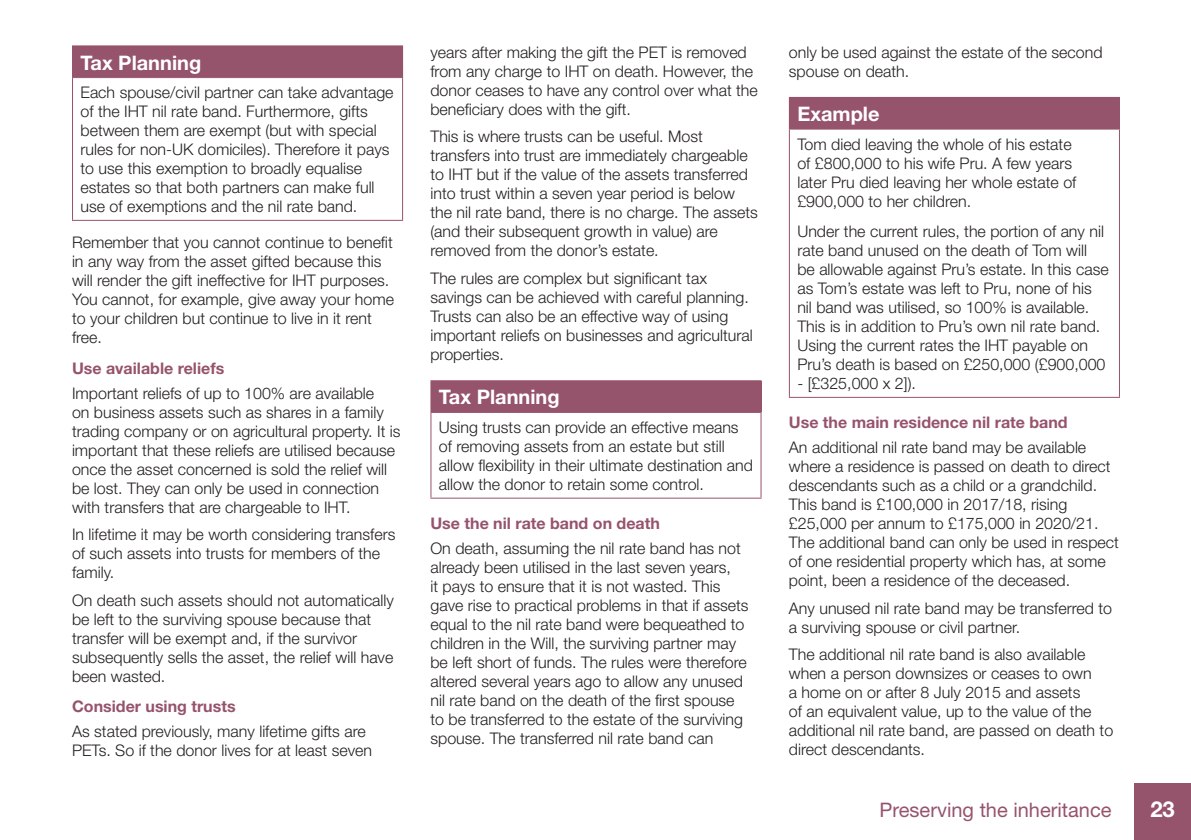
<style>
.page{position:relative;width:1191px;height:840px;background:#fff}
.page>*{position:absolute;margin:0;border:0;box-sizing:border-box;transform-origin:0 0}
.t1{font:700 22px "Helvetica Neue";color:#fff}
.t2{font:700 20px "Helvetica Neue";color:#fff}
.t3{font:20px "Helvetica Neue";color:#96536c}
.t4{font:300 16px/19px "Helvetica Neue";color:#231f20}
.t5{font:700 16px "Helvetica Neue";color:#96536c}
</style>
<div class="page">
<div style="left:72px;top:46px;width:330px;height:31px;background:#96536c"></div>
<hr style="left:72px;top:45px;width:331px;height:1px;background:#96536c">
<hr style="left:402px;top:46px;width:1px;height:31px;background:#96536c">
<hr style="left:72px;top:77px;width:331px;height:1px;background:#96536c">
<hr style="left:72px;top:78px;width:1px;height:142px;background:#96536c">
<hr style="left:402px;top:78px;width:1px;height:142px;background:#96536c">
<hr style="left:72px;top:220px;width:331px;height:1px;background:#96536c">
<div style="left:431px;top:380px;width:330px;height:32px;background:#96536c"></div>
<hr style="left:430px;top:411px;width:331px;height:1px;background:#96536c">
<hr style="left:430px;top:412px;width:1px;height:85px;background:#96536c">
<hr style="left:760px;top:412px;width:1px;height:85px;background:#96536c">
<hr style="left:430px;top:497px;width:331px;height:1px;background:#96536c">
<hr style="left:430px;top:380px;width:331px;height:1px;background:#96536c">
<hr style="left:430px;top:381px;width:1px;height:30px;background:#96536c">
<div style="left:789px;top:97px;width:330px;height:32px;background:#96536c"></div>
<hr style="left:789px;top:97px;width:331px;height:1px;background:#96536c">
<hr style="left:1119px;top:98px;width:1px;height:30px;background:#96536c">
<hr style="left:789px;top:128px;width:331px;height:1px;background:#96536c">
<hr style="left:789px;top:129px;width:1px;height:267px;background:#96536c">
<hr style="left:1119px;top:129px;width:1px;height:267px;background:#96536c">
<hr style="left:789px;top:396px;width:331px;height:1px;background:#96536c">
<div style="left:1134px;top:782px;width:57px;height:57px;background:#96536c"></div>
<p class="t2" style="left:80px;top:55px;width:122px">Tax Planning</p>
<p class="t4" style="left:80px;top:85px;width:314px">Each spouse/civil partner can take advantage of the IHT nil rate band. Furthermore, gifts between them are exempt (but with special rules for non-UK domiciles). Therefore it pays to use this exemption to broadly equalise estates so that both partners can make full use of exemptions and the nil rate band.</p>
<p class="t4" style="left:72px;top:235px;width:323px">Remember that you cannot continue to benefit in any way from the asset gifted because this will render the gift ineffective for IHT purposes.<br>You cannot, for example, give away your home to your children but continue to live in it rent free.</p>
<p class="t5" style="left:72px;top:362px;width:154px">Use available reliefs</p>
<p class="t4" style="left:72px;top:385px;width:330px">Important reliefs of up to 100% are available<br>on business assets such as shares in a family trading company or on agricultural property. It is important that these reliefs are utilised because once the asset concerned is sold the relief will be lost. They can only be used in connection with transfers that are chargeable to IHT.</p>
<p class="t4" style="left:72px;top:527px;width:325px">In lifetime it may be worth considering transfers of such assets into trusts for members of the family.</p>
<p class="t4" style="left:72px;top:592px;width:323px">On death such assets should not automatically be left to the surviving spouse because that transfer will be exempt and, if the survivor subsequently sells the asset, the relief will have been wasted.</p>
<p class="t5" style="left:72px;top:700px;width:165px">Consider using trusts</p>
<p class="t4" style="left:72px;top:723px;width:301px">As stated previously, many lifetime gifts are<br>PETs. So if the donor lives for at least seven</p>
<p class="t4" style="left:430px;top:45px;width:329px">years after making the gift the PET is removed from any charge to IHT on death. However, the donor ceases to have any control over what the beneficiary does with the gift.</p>
<p class="t4" style="left:430px;top:129px;width:329px">This is where trusts can be useful. Most transfers into trust are immediately chargeable to IHT but if the value of the assets transferred into trust within a seven year period is below the nil rate band, there is no charge. The assets (and their subsequent growth in value) are removed from the donor’s estate.</p>
<p class="t4" style="left:430px;top:271px;width:324px">The rules are complex but significant tax savings can be achieved with careful planning.<br>Trusts can also be an effective way of using important reliefs on businesses and agricultural properties.</p>
<p class="t2" style="left:439px;top:390px;width:122px">Tax Planning</p>
<p class="t4" style="left:439px;top:420px;width:315px">Using trusts can provide an effective means of removing assets from an estate but still allow flexibility in their ultimate destination and allow the donor to retain some control.</p>
<p class="t5" style="left:430px;top:517px;width:231px">Use the nil rate band on death</p>
<p class="t4" style="left:430px;top:540px;width:319px">On death, assuming the nil rate band has not already been utilised in the last seven years,<br>it pays to ensure that it is not wasted. This gave rise to practical problems in that if assets equal to the nil rate band were bequeathed to children in the Will, the surviving partner may be left short of funds. The rules were therefore altered several years ago to allow any unused nil rate band on the death of the first spouse to be transferred to the estate of the surviving spouse. The transferred nil rate band can</p>
<p class="t4" style="left:789px;top:45px;width:315px">only be used against the estate of the second spouse on death.</p>
<p class="t2" style="left:797px;top:107px;width:84px">Example</p>
<p class="t4" style="left:797px;top:137px;width:280px">Tom died leaving the whole of his estate of £800,000 to his wife Pru. A few years later Pru died leaving her whole estate of £900,000 to her children.</p>
<p class="t4" style="left:797px;top:224px;width:313px">Under the current rules, the portion of any nil rate band unused on the death of Tom will<br>be allowable against Pru’s estate. In this case as Tom’s estate was left to Pru, none of his nil band was utilised, so 100% is available.<br>This is in addition to Pru’s own nil rate band.<br>Using the current rates the IHT payable on Pru’s death is based on £250,000 (£900,000</p>
<p class="t4" style="left:797px;top:376px;width:120px">- [£325,000 x 2]).</p>
<p class="t5" style="left:789px;top:416px;width:280px">Use the main residence nil rate band</p>
<p class="t4" style="left:789px;top:439px;width:331px">An additional nil rate band may be available where a residence is passed on death to direct descendants such as a child or a grandchild.<br>This band is £100,000 in 2017/18, rising £25,000 per annum to £175,000 in 2020/21.<br>The additional band can only be used in respect of one residential property which has, at some point, been a residence of the deceased.</p>
<p class="t4" style="left:789px;top:600px;width:325px">Any unused nil rate band may be transferred to a surviving spouse or civil partner.</p>
<p class="t4" style="left:789px;top:646px;width:326px">The additional nil rate band is also available when a person downsizes or ceases to own<br>a home on or after 8 July 2015 and assets<br>of an equivalent value, up to the value of the additional nil rate band, are passed on death to direct descendants.</p>
<p class="t3" style="left:879px;top:802px;width:233px">Preserving the inheritance</p>
<h1 class="t1" style="left:1150px;top:801px;width:26px">23</h1>
</div>
